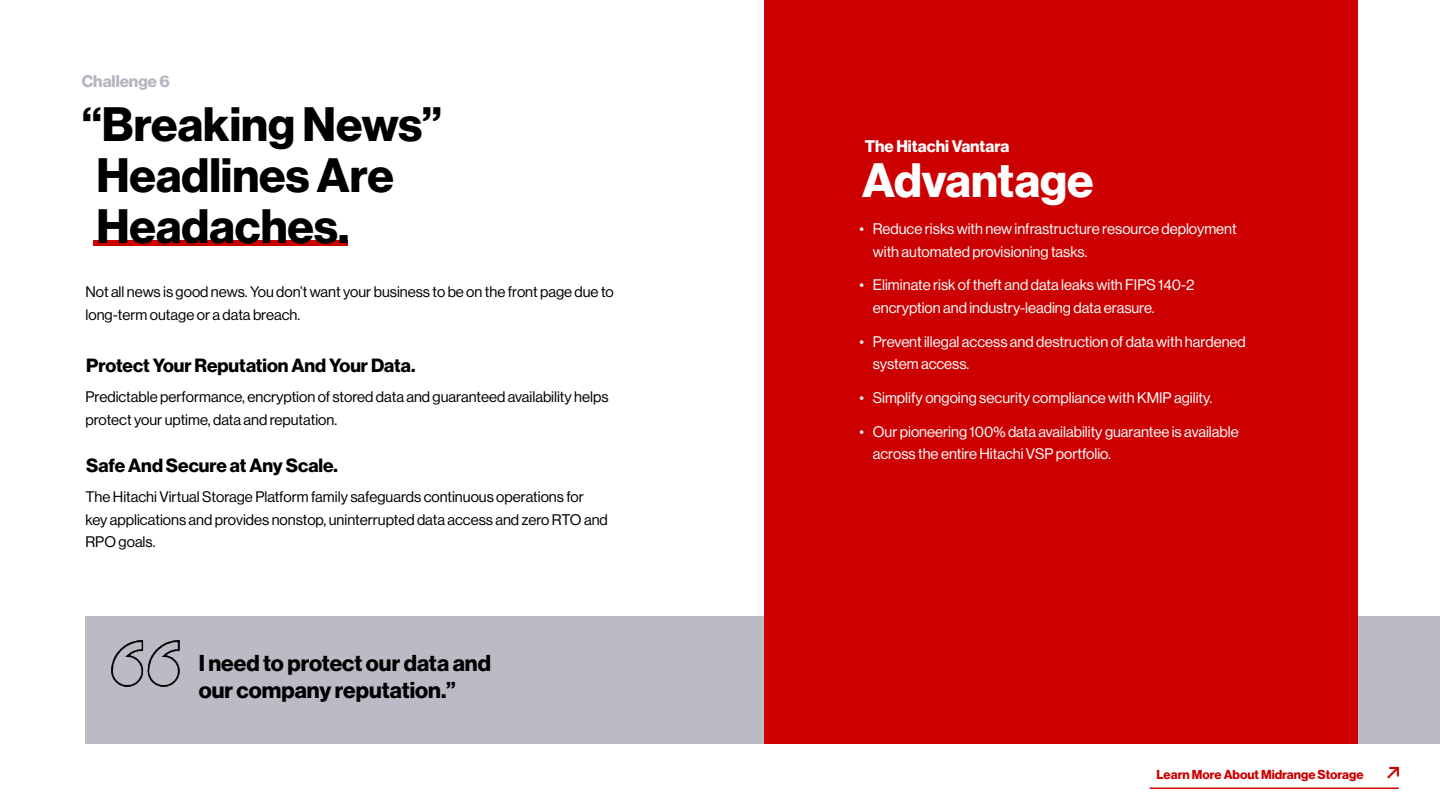
<style>
.page{position:relative;width:1440px;height:810px;background:#fff}
.page>*{position:absolute;margin:0;border:0;box-sizing:border-box;transform-origin:0 0}
.t1{font:47.25px/50.7px "N Haas Grotesk DS Pro 75 Bd";color:#000}
.t2{font:47.25px "N Haas Grotesk DS Pro 75 Bd";color:#fff}
.t3{font:22.5px/27px "N Haas Grotesk DS Pro 75 Bd";color:#000}
.t4{font:18.75px "N Haas Grotesk DS Pro 75 Bd";color:#000}
.t5{font:16.5px "N Haas Grotesk DS Pro 75 Bd";color:#fff}
.t6{font:16.5px "N Haas Grotesk DS Pro 75 Bd";color:#b5b6c1}
.t7{font:15px/22.5px "N Haas Grotesk DS Pro 55 Rg";color:#fff}
.t8{font:15px/22.5px "N Haas Grotesk DS Pro 55 Rg";color:#000}
.t9{font:12.75px "N Haas Grotesk DS Pro 75 Bd";color:#c00}
</style>
<div class="page">
<div style="left:86px;top:616px;width:1354px;height:128px;background:#b5b6c1"></div>
<img style="left:112px;top:640px;width:67px;height:47px">
<div style="left:764px;top:1px;width:594px;height:743px;background:#c00"></div>
<div style="left:94px;top:241px;width:254px;height:5px;background:#c00"></div>
<img style="left:1387px;top:766px;width:13px;height:13px">
<hr style="left:1150px;top:788px;width:249px;height:1px;background:#c00">
<p class="t6" style="left:82px;top:72px;width:90px">Challenge 6</p>
<h1 class="t1" style="left:96px;top:100px;width:347px;text-indent:-15px">“Breaking News”<br>Headlines Are<br>Headaches.</h1>
<p class="t8" style="left:86px;top:281px;width:530px">Not all news is good news. You don’t want your business to be on the front page due to long-term outage or a data breach.</p>
<p class="t4" style="left:86px;top:354px;width:331px">Protect Your Reputation And Your Data.</p>
<p class="t8" style="left:86px;top:386px;width:525px">Predictable performance, encryption of stored data and guaranteed availability helps protect your uptime, data and reputation.</p>
<p class="t4" style="left:86px;top:454px;width:253px">Safe And Secure at Any Scale.</p>
<p class="t8" style="left:86px;top:486px;width:524px">The Hitachi Virtual Storage Platform family safeguards continuous operations for key applications and provides nonstop, uninterrupted data access and zero RTO and<br>RPO goals.</p>
<h2 class="t3" style="left:199px;top:650px;width:294px">I need to protect our data and our company reputation.”</h2>
<p class="t5" style="left:865px;top:137px;width:146px">The Hitachi Vantara</p>
<h1 class="t2" style="left:862px;top:153px;width:233px">Advantage</h1>
<p class="t7" style="left:873px;top:218px;width:365px;text-indent:-14px">• Reduce risks with new infrastructure resource deployment with automated provisioning tasks.</p>
<p class="t7" style="left:873px;top:274px;width:323px;text-indent:-14px">• Eliminate risk of theft and data leaks with FIPS 140-2 encryption and industry-leading data erasure.</p>
<p class="t7" style="left:873px;top:330px;width:375px;text-indent:-14px">• Prevent illegal access and destruction of data with hardened system access.</p>
<p class="t7" style="left:859px;top:386px;width:355px">• Simplify ongoing security compliance with KMIP agility.</p>
<p class="t7" style="left:873px;top:420px;width:367px;text-indent:-14px">• Our pioneering 100% data availability guarantee is available across the entire Hitachi VSP portfolio.</p>
<p class="t9" style="left:1156px;top:767px;width:209px">Learn More About Midrange Storage</p>
</div>
